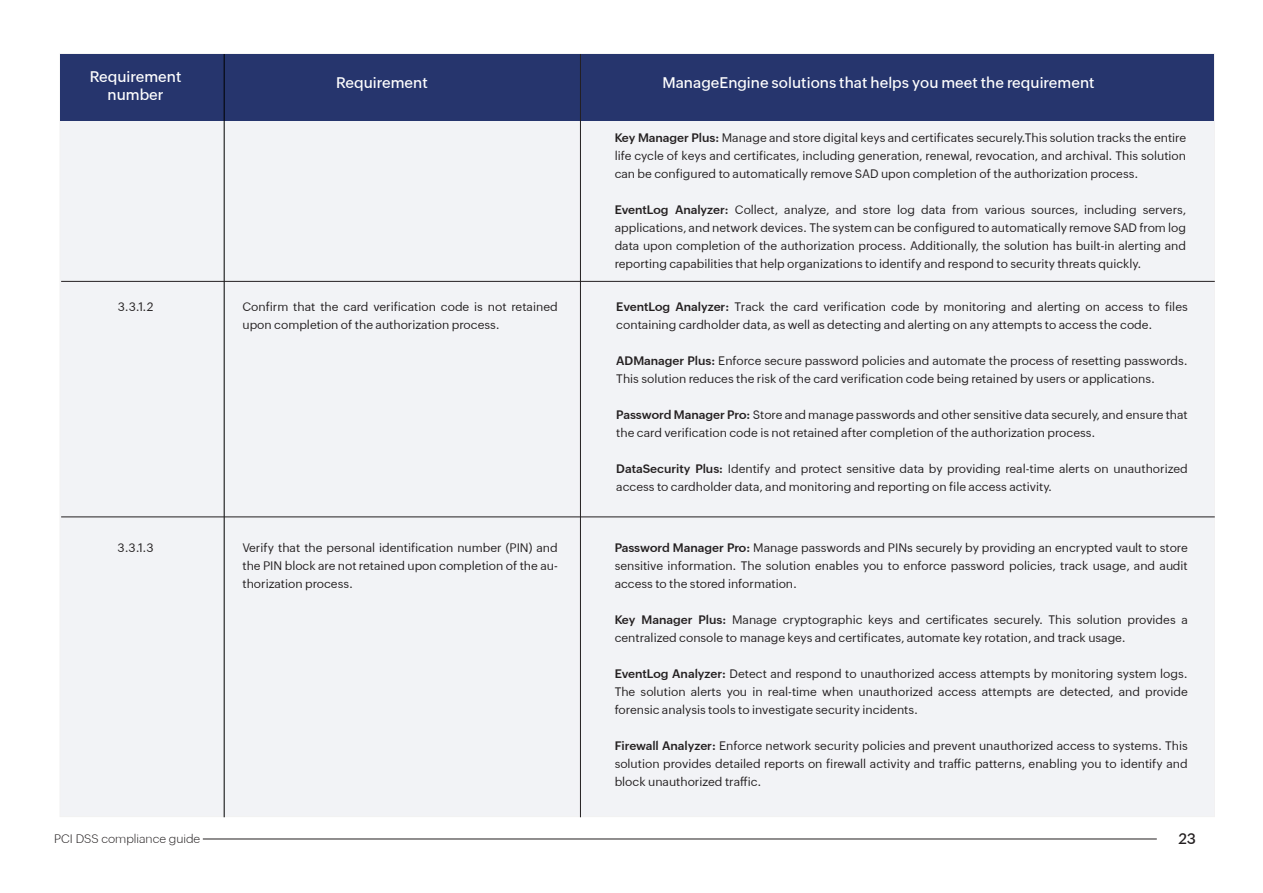
<style>
.page{position:relative;width:1263px;height:893px;background:#fff}
.page>*{position:absolute;margin:0;border:0;box-sizing:border-box;transform-origin:0 0}
.t1{font:500 15px/18px "Zoho Puvi";color:#fff;text-align:center}
.t2{font:500 15px "Zoho Puvi";color:#231f20}
.t3{font:12px/18px "Zoho Puvi";color:#231f20}
.t4{font:300 12px "Zoho Puvi";color:#231f20}
.s1{font-weight:600}
</style>
<div class="page">
<div style="left:60px;top:54px;width:1154px;height:763px;background:#f2f3f6"></div>
<div style="left:60px;top:54px;width:1153px;height:66px;background:#26356d"></div>
<hr style="left:203px;top:839px;width:954px;height:1px;background:#231f20">
<hr style="left:224px;top:54px;width:1px;height:763px;background:#000">
<hr style="left:580px;top:54px;width:1px;height:763px;background:#231f20">
<hr style="left:61px;top:517px;width:1154px;height:1px;background:#231f20">
<hr style="left:61px;top:281px;width:1154px;height:1px;background:#231f20">
<p class="t1" style="left:90px;top:66px;width:93px">Requirement number</p>
<p class="t1" style="left:336px;top:72px;width:93px">Requirement</p>
<p class="t1" style="left:662px;top:72px;width:434px">ManageEngine solutions that helps you meet the requirement</p>
<p class="t3" style="left:118px;top:297px;width:37px">3.3.1.2</p>
<p class="t3" style="left:118px;top:538px;width:37px">3.3.1.3</p>
<p class="t3" style="left:242px;top:297px;width:317px">Confirm that the card verification code is not retained upon completion of the authorization process.</p>
<p class="t3" style="left:242px;top:538px;width:317px;text-align:justify">Verify that the personal identification number (PIN) and the PIN block are not retained upon completion of the au&shy;thorization process.</p>
<p class="t3" style="left:615px;top:127px;width:573px;text-align:justify"><span class="s1">Key Manager Plus:</span> Manage and store digital keys and certificates securely.This solution tracks the entire life cycle of keys and certificates, including generation, renewal, revocation, and archival. This solution can be configured to automatically remove SAD upon completion of the authorization process.</p>
<p class="t3" style="left:615px;top:199px;width:573px;text-align:justify"><span class="s1">EventLog Analyzer:</span> Collect, analyze, and store log data from various sources, including servers, applications, and network devices. The system can be configured to automatically remove SAD from log data upon completion of the authorization process. Additionally, the solution has built-in alerting and reporting capabilities that help organizations to identify and respond to security threats quickly.</p>
<p class="t3" style="left:616px;top:297px;width:573px"><span class="s1">EventLog Analyzer:</span> Track the card verification code by monitoring and alerting on access to files containing cardholder data, as well as detecting and alerting on any attempts to access the code.</p>
<p class="t3" style="left:616px;top:351px;width:573px"><span class="s1">ADManager Plus:</span> Enforce secure password policies and automate the process of resetting passwords.<br>This solution reduces the risk of the card verification code being retained by users or applications.</p>
<p class="t3" style="left:616px;top:405px;width:573px"><span class="s1">Password Manager Pro:</span> Store and manage passwords and other sensitive data securely, and ensure that the card verification code is not retained after completion of the authorization process.</p>
<p class="t3" style="left:616px;top:459px;width:573px"><span class="s1">DataSecurity Plus:</span> Identify and protect sensitive data by providing real-time alerts on unauthorized access to cardholder data, and monitoring and reporting on file access activity.</p>
<p class="t3" style="left:615px;top:538px;width:575px;text-align:justify"><span class="s1">Password Manager Pro:</span> Manage passwords and PINs securely by providing an encrypted vault to store sensitive information. The solution enables you to enforce password policies, track usage, and audit access to the stored information.</p>
<p class="t3" style="left:615px;top:610px;width:575px"><span class="s1">Key Manager Plus:</span> Manage cryptographic keys and certificates securely. This solution provides a centralized console to manage keys and certificates, automate key rotation, and track usage.</p>
<p class="t3" style="left:615px;top:664px;width:575px;text-align:justify"><span class="s1">EventLog Analyzer:</span> Detect and respond to unauthorized access attempts by monitoring system logs.<br>The solution alerts you in real-time when unauthorized access attempts are detected, and provide forensic analysis tools to investigate security incidents.</p>
<p class="t3" style="left:615px;top:736px;width:575px;text-align:justify"><span class="s1">Firewall Analyzer:</span> Enforce network security policies and prevent unauthorized access to systems. This solution provides detailed reports on firewall activity and traffic patterns, enabling you to identify and block unauthorized traffic.</p>
<p class="t4" style="left:54px;top:830px;width:148px">PCI DSS compliance guide</p>
<p class="t2" style="left:1178px;top:827px;width:19px">23</p>
</div>
